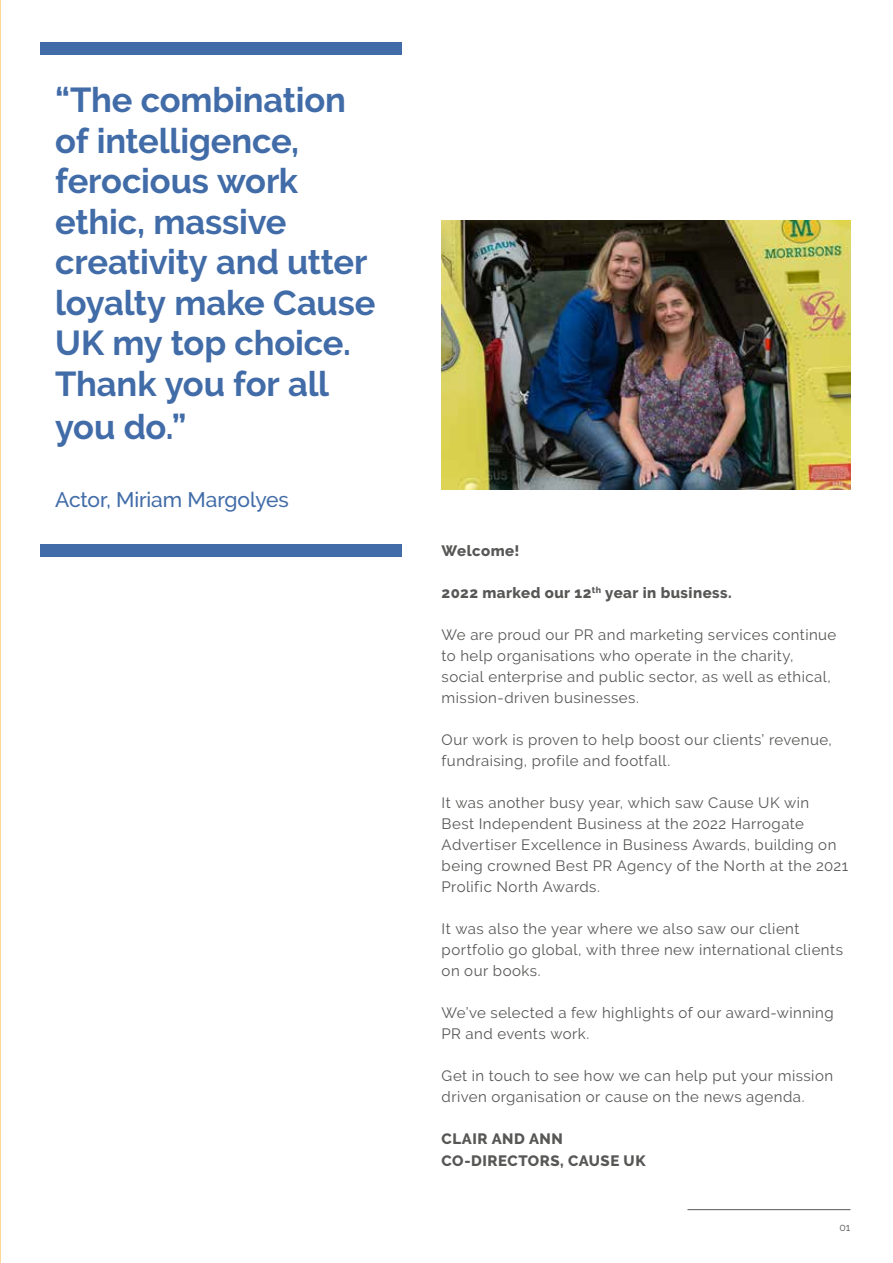
<style>
.page{position:relative;width:893px;height:1263px;background:#fff}
.page>*{position:absolute;margin:0;border:0;box-sizing:border-box;transform-origin:0 0}
.t1{font:700 34.5px/40.8px "Raleway";letter-spacing:-.005em;color:#416ca8}
.t2{font:500 21px "Raleway";letter-spacing:-.005em;color:#416ca8}
.t3{font:15px/21px "Raleway";letter-spacing:.03em;color:#575756}
.t4{font:800 15px/22.5px "Raleway";letter-spacing:.03em;color:#575756}
.t5{font:10.5px "Raleway";color:#575756}
</style>
<div class="page">
<img style="left:442px;top:220px;width:408px;height:269px">
<hr style="left:687px;top:1209px;width:163px;height:1px;background:#575756">
<div style="left:40px;top:43px;width:361px;height:12px;background:#416ca8"></div>
<div style="left:40px;top:544px;width:361px;height:13px;background:#416ca8"></div>
<h1 class="t1" style="left:55px;top:83px;width:322px">“The combination of intelligence, ferocious work ethic, massive creativity and utter loyalty make Cause<br>UK my top choice.<br>Thank you for all you do.”</h1>
<h2 class="t2" style="left:55px;top:492px;width:235px">Actor, Miriam Margolyes</h2>
<p class="t4" style="left:442px;top:540px;width:79px">Welcome!</p>
<p class="t4" style="left:442px;top:581px;width:292px">2022 marked our 12<sup>th</sup> year in business.</p>
<p class="t3" style="left:442px;top:625px;width:396px">We are proud our PR and marketing services continue to help organisations who operate in the charity, social enterprise and public sector, as well as ethical, mission-driven businesses.</p>
<p class="t3" style="left:442px;top:730px;width:392px">Our work is proven to help boost our clients’ revenue, fundraising, profile and footfall.</p>
<p class="t3" style="left:442px;top:793px;width:408px">It was another busy year, which saw Cause UK win<br>Best Independent Business at the 2022 Harrogate Advertiser Excellence in Business Awards, building on being crowned Best PR Agency of the North at the 2021<br>Prolific North Awards.</p>
<p class="t3" style="left:442px;top:919px;width:403px">It was also the year where we also saw our client portfolio go global, with three new international clients on our books.</p>
<p class="t3" style="left:442px;top:1003px;width:394px">We’ve selected a few highlights of our award-winning<br>PR and events work.</p>
<p class="t3" style="left:442px;top:1066px;width:393px">Get in touch to see how we can help put your mission driven organisation or cause on the news agenda.</p>
<p class="t4" style="left:442px;top:1127px;width:205px">CLAIR AND ANN<br>CO-DIRECTORS, CAUSE UK</p>
<p class="t5" style="left:839px;top:1223px;width:12px">01</p>
</div>
